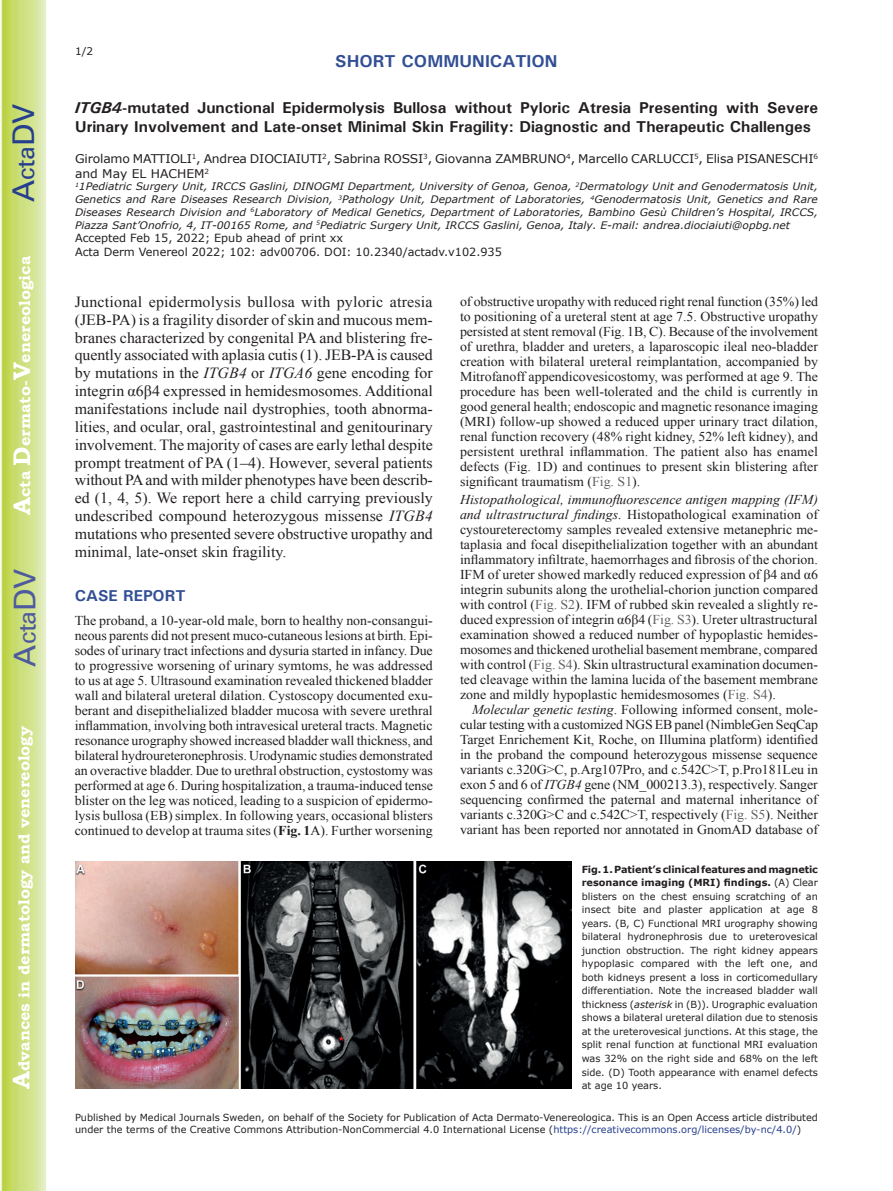
<style>
.page{position:relative;width:893px;height:1191px;background:#fff}
.page>*{position:absolute;margin:0;border:0;box-sizing:border-box;transform-origin:0 0}
.t1{font:30px "Univers";color:#4d5a9e}
.t2{font:30px "Univers";color:#253f8e}
.t3{font:700 17.25px "Univers";color:#324f95}
.t4{font:700 15.75px/18.9px "Univers";color:#231f20}
.t5{font:700 15.75px "Bookman Old Style";color:#fff}
.t6{font:700 15.75px "Univers";color:#324f95}
.t7{font:15.45px/17.9px "Times New Roman";color:#231f20;text-align:justify}
.t8{font:13.5px/15px "Times New Roman";color:#231f20;text-align:justify}
.t9{font:12px/14.4px "Verdana";letter-spacing:-.01em;color:#231f20}
.t10{font:11.25px/13.5px "Verdana";color:#231f20}
.t11{font:10.5px "Verdana";color:#231f20}
.t12{font:italic 10.35px/12.8px "Verdana";color:#231f20;text-align:justify}
.t13{font:9.75px/13.5px "Verdana";color:#231f20}
.s1{font-size:24px}
.s2{font-style:italic}
.s3{font-weight:700}
.s4{color:#636366}
.s5{color:#253f8e}
</style>
<div class="page">
<svg style="left:1px;top:0;width:45px;height:1191px;background:#cfe084"></svg>
<img style="left:75px;top:862px;width:497px;height:227px">
<h1 class="t2" style="left:6px;top:202px;width:100px;rotate:-90deg">A<span class="s1">cta</span>DV</h1>
<p class="t5" style="left:15px;top:515px;width:260px;rotate:-90deg"><span class="s1">A</span>cta <span class="s1">D</span>ermato-<span class="s1">V</span>enereologica</p>
<h1 class="t1" style="left:7px;top:666px;width:100px;rotate:-90deg">A<span class="s1">cta</span>DV</h1>
<p class="t5" style="left:15px;top:1088px;width:364px;rotate:-90deg"><span class="s1">A</span>dvances in dermatology and venereology</p>
<p class="t11" style="left:75px;top:44px;width:20px">1/2</p>
<p class="t3" style="left:335px;top:50px;width:224px">SHORT COMMUNICATION</p>
<p class="t4" style="left:75px;top:98px;width:745px"><span class="s2">ITGB4</span>-mutated Junctional Epidermolysis Bullosa without Pyloric Atresia Presenting with Severe<br>Urinary Involvement and Late-onset Minimal Skin Fragility: Diagnostic and Therapeutic Challenges</p>
<p class="t9" style="left:75px;top:152px;width:744px">Girolamo MATTIOLI<sup>1</sup>, Andrea DIOCIAIUTI<sup>2</sup>, Sabrina ROSSI<sup>3</sup>, Giovanna ZAMBRUNO<sup>4</sup>, Marcello CARLUCCI<sup>5</sup>, Elisa PISANESCHI<sup>6 </sup>and May EL HACHEM<sup>2</sup></p>
<p class="t12" style="left:75px;top:180px;width:744px"><sup>1</sup>1Pediatric Surgery Unit, IRCCS Gaslini, DINOGMI Department, University of Genoa, Genoa, <sup>2</sup>Dermatology Unit and Genodermatosis Unit, Genetics and Rare Diseases Research Division, <sup>3</sup>Pathology Unit, Department of Laboratories, <sup>4</sup>Genodermatosis Unit, Genetics and Rare Diseases Research Division and <sup>6</sup>Laboratory of Medical Genetics, Department of Laboratories, Bambino Gesù Children’s Hospital, IRCCS, Piazza Sant’Onofrio, 4, IT-00165 Rome, and <sup>5</sup>Pediatric Surgery Unit, IRCCS Gaslini, Genoa, Italy. E-mail: andrea.diociaiuti@opbg.net</p>
<p class="t10" style="left:75px;top:231px;width:428px">Accepted Feb 15, 2022; Epub ahead of print xx<br>Acta Derm Venereol 2022; 102: adv00706. DOI: 10.2340/actadv.v102.935</p>
<p class="t7" style="left:75px;top:292px;width:360px">Junctional epidermolysis bullosa with pyloric atresia (JEB-PA) is a fragility disorder of skin and mucous mem&shy;branes characterized by congenital PA and blistering fre&shy;quently associated with aplasia cutis (1). JEB-PA is caused by mutations in the <span class="s2">ITGB4</span> or <span class="s2">ITGA6</span> gene encoding for integrin α6β4 expressed in hemidesmosomes. Additional manifestations include nail dystrophies, tooth abnorma&shy;lities, and ocular, oral, gastrointestinal and genitourinary involvement. The majority of cases are early lethal despite prompt treatment of PA (1–4). However, several patients without PA and with milder phenotypes have been describ&shy;ed (1, 4, 5). We report here a child carrying previously undescribed compound heterozygous missense <span class="s2">ITGB4 </span>mutations who presented severe obstructive uropathy and minimal, late-onset skin fragility.</p>
<p class="t6" style="left:75px;top:586px;width:112px">CASE REPORT</p>
<p class="t8" style="left:75px;top:613px;width:360px">The proband, a 10-year-old male, born to healthy non-consangui&shy;neous parents did not present muco-cutaneous lesions at birth. Epi&shy;sodes of urinary tract infections and dysuria started in infancy. Due to progressive worsening of urinary symtoms, he was addressed to us at age 5. Ultrasound examination revealed thickened bladder wall and bilateral ureteral dilation. Cystoscopy documented exu&shy;berant and disepithelialized bladder mucosa with severe urethral inflammation, involving both intravesical ureteral tracts. Magnetic resonance urography showed increased bladder wall thickness, and bilateral hydroureteronephrosis. Urodynamic studies demonstrated an overactive bladder. Due to urethral obstruction, cystostomy was performed at age 6. During hospitalization, a trauma-induced tense blister on the leg was noticed, leading to a suspicion of epidermo&shy;lysis bullosa (EB) simplex. In following years, occasional blisters continued to develop at trauma sites (<span class="s3">Fig. 1</span>A). Further worsening</p>
<p class="t8" style="left:460px;top:294px;width:360px">of obstructive uropathy with reduced right renal function (35%) led to positioning of a ureteral stent at age 7.5. Obstructive uropathy persisted at stent removal (Fig. 1B, C). Because of the involvement of urethra, bladder and ureters, a laparoscopic ileal neo-bladder creation with bilateral ureteral reimplantation, accompanied by Mitrofanoff appendicovesicostomy, was performed at age 9. The procedure has been well-tolerated and the child is currently in good general health; endoscopic and magnetic resonance imaging (MRI) follow-up showed a reduced upper urinary tract dilation, renal function recovery (48% right kidney, 52% left kidney), and persistent urethral inflammation. The patient also has enamel defects (Fig. 1D) and continues to present skin blistering after significant traumatism (<span class="s4">Fig. S1</span>).</p>
<p class="t8" style="left:460px;top:492px;width:360px"><span class="s2">Histopathological, immunofluorescence antigen mapping (IFM) and ultrastructural findings.</span> Histopathological examination of cystoureterectomy samples revealed extensive metanephric me&shy;taplasia and focal disepithelialization together with an abundant inflammatory infiltrate, haemorrhages and fibrosis of the chorion.<br>IFM of ureter showed markedly reduced expression of β4 and α6 integrin subunits along the urothelial-chorion junction compared with control (<span class="s4">Fig. S2</span>). IFM of rubbed skin revealed a slightly re&shy;duced expression of integrin α6β4 (<span class="s4">Fig. S3</span>). Ureter ultrastructural examination showed a reduced number of hypoplastic hemides&shy;mosomes and thickened urothelial basement membrane, compared with control (<span class="s4">Fig. S4</span>). Skin ultrastructural examination documen&shy;ted cleavage within the lamina lucida of the basement membrane zone and mildly hypoplastic hemidesmosomes (<span class="s4">Fig. S4</span>).</p>
<p class="t8" style="left:460px;top:702px;width:360px;text-indent:12px"><span class="s2">Molecular genetic testing</span>. Following informed consent, mole&shy;cular testing with a customized NGS EB panel (NimbleGen SeqCap Target Enrichement Kit, Roche, on Illumina platform) identified in the proband the compound heterozygous missense sequence variants c.320G&gt;C, p.Arg107Pro, and c.542C&gt;T, p.Pro181Leu in exon 5 and 6 of <span class="s2">ITGB4</span> gene (NM_000213.3), respectively. Sanger sequencing confirmed the paternal and maternal inheritance of variants c.320G&gt;C and c.542C&gt;T, respectively (<span class="s4">Fig. S5</span>). Neither variant has been reported nor annotated in GnomAD database of</p>
<p class="t13" style="left:582px;top:862px;width:238px;text-align:justify"><span class="s3">Fig. 1. Patient’s clinical features and magnetic resonance imaging (MRI) findings.</span> (A) Clear blisters on the chest ensuing scratching of an insect bite and plaster application at age 8 years. (B, C) Functional MRI urography showing bilateral hydronephrosis due to ureterovesical junction obstruction. The right kidney appears hypoplasic compared with the left one, and both kidneys present a loss in corticomedullary differentiation. Note the increased bladder wall thickness (<span class="s2">asterisk</span> in (B)). Urographic evaluation shows a bilateral ureteral dilation due to stenosis at the ureterovesical junctions. At this stage, the split renal function at functional MRI evaluation was 32% on the right side and 68% on the left side. (D) Tooth appearance with enamel defects at age 10 years.</p>
<p class="t13" style="left:75px;top:1111px;width:744px;line-height:12px">Published by Medical Journals Sweden, on behalf of the Society for Publication of Acta Dermato-Venereologica. This is an Open Access article distributed under the terms of the Creative Commons Attribution-NonCommercial 4.0 International License (<span class="s5">https://creativecommons.org/licenses/by-nc/4.0/</span>)</p>
</div>
